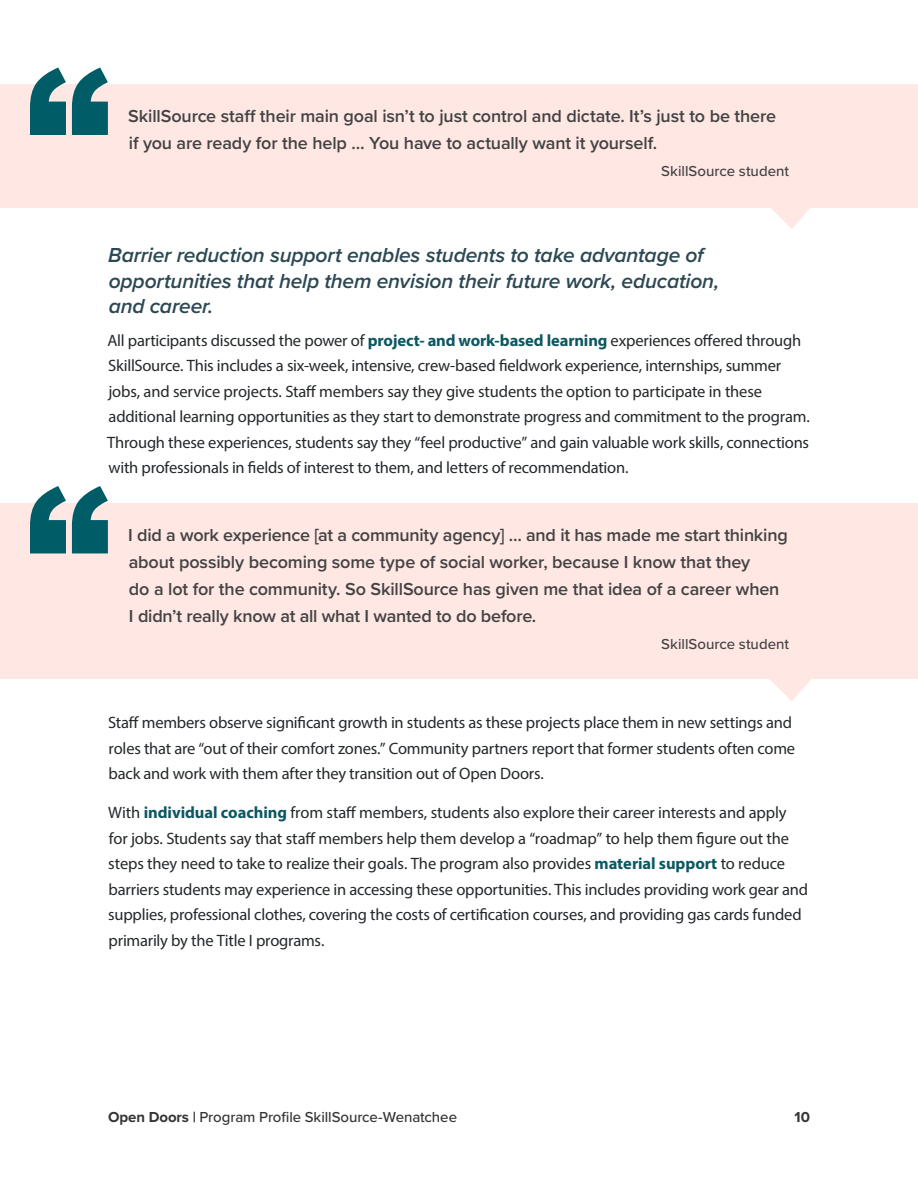
<style>
.page{position:relative;width:918px;height:1188px;background:#fff}
.page>*{position:absolute;margin:0;border:0;box-sizing:border-box;transform-origin:0 0}
.t1{font:italic 600 21px/25.5px "Proxima Nova";letter-spacing:-.01em;color:#2b4853}
.t2{font:600 18px/27px "Proxima Nova";letter-spacing:-.01em;color:#434344}
.t3{font:16.5px/25.5px "Myriad Pro";letter-spacing:-.01em;color:#24282a}
.t4{font:500 15px "Proxima Nova";letter-spacing:-.005em;color:#343536}
.t5{font:500 15px "Proxima Nova";color:#434344}
.t6{font:700 15px "Proxima Nova";color:#343536}
.s1{font-weight:700;color:#0d5761}
.s2{font-weight:700}
</style>
<div class="page">
<div style="left:0;top:84px;width:918px;height:96px;background:#ffe7e3"></div>
<div style="left:0;top:136px;width:918px;height:72px;background:#ffe7e3"></div>
<div style="left:0;top:503px;width:918px;height:149px;background:#ffe7e3"></div>
<div style="left:0;top:613px;width:918px;height:66px;background:#ffe7e3"></div>
<svg style="left:30px;top:68px;width:78px;height:67px"></svg>
<svg style="left:771px;top:208px;width:39px;height:21px"></svg>
<svg style="left:30px;top:486px;width:78px;height:67px"></svg>
<svg style="left:770px;top:679px;width:41px;height:22px"></svg>
<p class="t2" style="left:128px;top:102px;width:649px">SkillSource staff their main goal isn’t to just control and dictate. It’s just to be there if you are ready for the help … You have to actually want it yourself.</p>
<p class="t5" style="left:661px;top:160px;width:129px">SkillSource student</p>
<h4 class="t1" style="left:108px;top:242px;width:612px">Barrier reduction support enables students to take advantage of opportunities that help them envision their future work, education, and career.</h4>
<p class="t3" style="left:107px;top:327px;width:704px">All participants discussed the power of <span class="s1">project- and work-based learning</span> experiences offered through SkillSource. This includes a six-week, intensive, crew-based fieldwork experience, internships, summer jobs, and service projects. Staff members say they give students the option to participate in these additional learning opportunities as they start to demonstrate progress and commitment to the program.<br>Through these experiences, students say they “feel productive” and gain valuable work skills, connections with professionals in fields of interest to them, and letters of recommendation.</p>
<p class="t2" style="left:128px;top:521px;width:661px">I did a work experience [at a community agency] … and it has made me start thinking about possibly becoming some type of social worker, because I know that they<br>do a lot for the community. So SkillSource has given me that idea of a career when I didn’t really know at all what I wanted to do before.</p>
<p class="t5" style="left:661px;top:633px;width:129px">SkillSource student</p>
<p class="t3" style="left:108px;top:710px;width:688px">Staff members observe significant growth in students as these projects place them in new settings and roles that are “out of their comfort zones.” Community partners report that former students often come back and work with them after they transition out of Open Doors.</p>
<p class="t3" style="left:108px;top:800px;width:701px">With <span class="s1">individual coaching</span> from staff members, students also explore their career interests and apply for jobs. Students say that staff members help them develop a “roadmap” to help them figure out the steps they need to take to realize their goals. The program also provides <span class="s1">material support</span> to reduce barriers students may experience in accessing these opportunities. This includes providing work gear and supplies, professional clothes, covering the costs of certification courses, and providing gas cards funded primarily by the Title I programs.</p>
<p class="t4" style="left:108px;top:1106px;width:351px"><span class="s2">Open Doors |</span> Program Profile SkillSource-Wenatchee</p>
<p class="t6" style="left:794px;top:1106px;width:17px">10</p>
</div>
